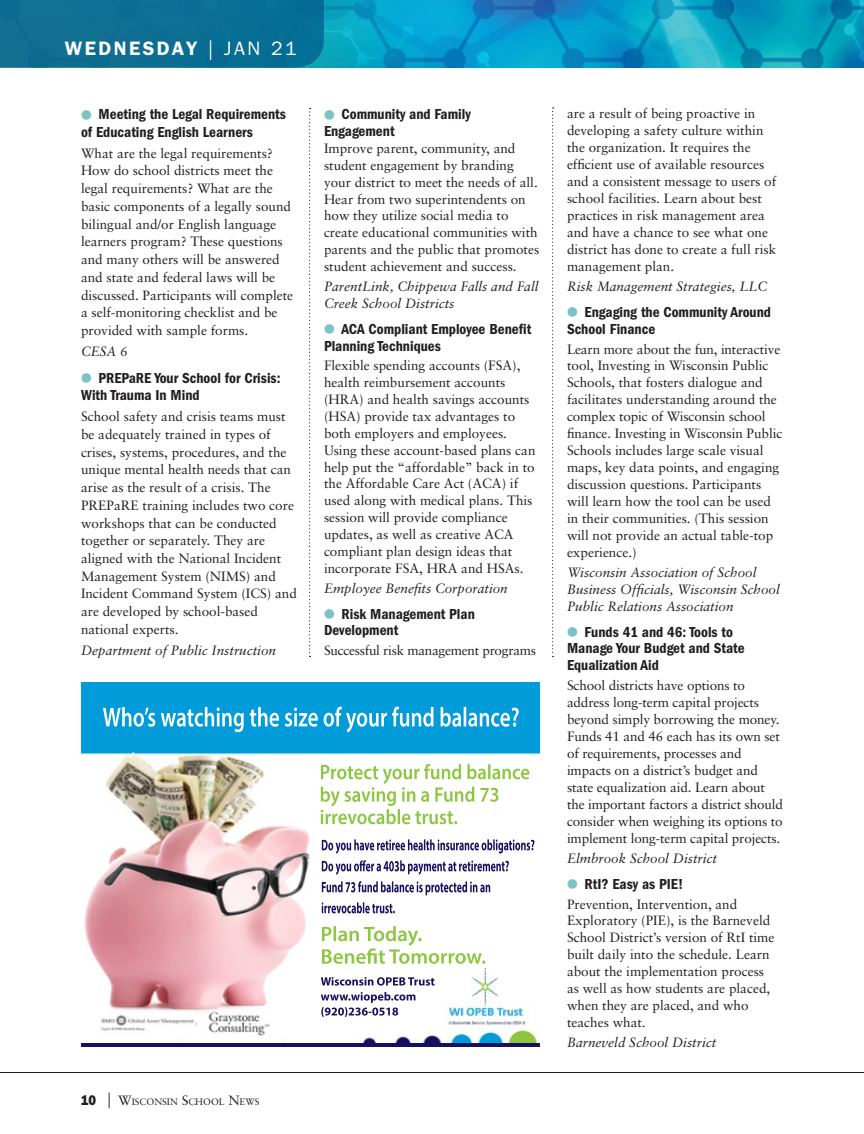
<style>
.page{position:relative;width:864px;height:1134px;background:#fff}
.page>*{position:absolute;margin:0;border:0;box-sizing:border-box;transform-origin:0 0}
.t1{font:600 19.5px "Franklin Gothic";letter-spacing:.125em;color:#fff}
.t2{font:600 condensed 15px/16.8px "Franklin Gothic";color:#231f20}
.t3{font:13.5px/17px "Sabon";color:#231f20}
.t4{font:italic 13.5px/17px "Sabon";color:#231f20}
.t5{font:13.5px "Sabon";letter-spacing:-.02em;color:#231f20}
.t6{font:9.45px "Sabon";color:#231f20}
.s1{font-weight:400}
.s2{font-family:"Franklin Gothic";font-weight:800;font-size:14.1px}
.s3{font-size:20.25px}
.s4{font-size:13.5px}
</style>
<div class="page">
<svg style="left:552px;top:107px;width:2px;height:550px"></svg>
<svg style="left:309px;top:108px;width:2px;height:549px"></svg>
<img style="left:81px;top:682px;width:459px;height:45px">
<img style="left:81px;top:727px;width:459px;height:317px">
<img style="left:81px;top:1044px;width:459px;height:3px">
<svg style="left:252px;top:886px;width:4px;height:4px"></svg>
<img style="left:324px;top:0;width:540px;height:67px">
<svg style="left:0;top:0;width:324px;height:68px;background:#0c6f93"></svg>
<hr style="left:0;top:1072px;width:864px;height:1px;background:#231f20">
<h1 class="t1" style="left:65px;top:37px;width:234px">WEDNESDAY <span class="s1">| JAN 21</span></h1>
<p class="t2" style="left:81px;top:106px;width:207px;line-height:17.7px;text-indent:18px">Meeting the Legal Requirements of Educating English Learners</p>
<p class="t3" style="left:81px;top:144px;width:214px;line-height:17.7px">What are the legal requirements?<br>How do school districts meet the legal requirements? What are the basic components of a legally sound bilingual and/or English language learners program? These questions and many others will be answered and state and federal laws will be discussed. Participants will complete a self-monitoring checklist and be provided with sample forms.</p>
<p class="t4" style="left:81px;top:343px;width:48px">CESA 6</p>
<p class="t2" style="left:81px;top:369px;width:201px;line-height:17.7px;text-indent:18px">PREPaRE Your School for Crisis:<br>With Trauma In Mind</p>
<p class="t3" style="left:81px;top:407px;width:217px;line-height:17.7px">School safety and crisis teams must be adequately trained in types of crises, systems, procedures, and the unique mental health needs that can arise as the result of a crisis. The<br>PREPaRE training includes two core workshops that can be conducted together or separately. They are aligned with the National Incident<br>Management System (NIMS) and<br>Incident Command System (ICS) and are developed by school-based national experts.</p>
<p class="t4" style="left:81px;top:642px;width:197px">Department of Public Instruction</p>
<p class="t2" style="left:324px;top:106px;width:148px;text-indent:18px">Community and Family<br>Engagement</p>
<p class="t3" style="left:324px;top:140px;width:217px">Improve parent, community, and student engagement by branding your district to meet the needs of all.<br>Hear from two superintendents on how they utilize social media to create educational communities with parents and the public that promotes student achievement and success.</p>
<p class="t4" style="left:324px;top:278px;width:216px">ParentLink, Chippewa Falls and Fall<br>Creek School Districts</p>
<p class="t2" style="left:324px;top:320px;width:209px;text-indent:18px">ACA Compliant Employee Benefit<br>Planning Techniques</p>
<p class="t3" style="left:324px;top:357px;width:213px">Flexible spending accounts (FSA), health reimbursement accounts (HRA) and health savings accounts (HSA) provide tax advantages to both employers and employees.<br>Using these account-based plans can help put the “affordable” back in to the Affordable Care Act (ACA) if used along with medical plans. This session will provide compliance updates, as well as creative ACA compliant plan design ideas that incorporate FSA, HRA and HSAs.</p>
<p class="t4" style="left:324px;top:579px;width:185px">Employee Benefits Corporation</p>
<p class="t2" style="left:324px;top:605px;width:152px;text-indent:18px">Risk Management Plan<br>Development</p>
<p class="t5" style="left:324px;top:643px;width:214px">Successful risk management programs</p>
<p class="t6" style="left:81px;top:1097px;width:180px"><span class="s2">10</span> <span class="s3">|</span> <span class="s4">W</span>ISCONSIN <span class="s4">S</span>CHOOL <span class="s4">N</span>EWS</p>
<p class="t3" style="left:567px;top:105px;width:211px">are a result of being proactive in developing a safety culture within the organization. It requires the efficient use of available resources and a consistent message to users of school facilities. Learn about best practices in risk management area and have a chance to see what one district has done to create a full risk management plan.</p>
<p class="t4" style="left:567px;top:278px;width:202px">Risk Management Strategies, LLC</p>
<p class="t2" style="left:567px;top:303px;width:206px;text-indent:18px">Engaging the Community Around<br>School Finance</p>
<p class="t3" style="left:567px;top:340px;width:217px">Learn more about the fun, interactive tool, Investing in Wisconsin Public Schools, that fosters dialogue and facilitates understanding around the complex topic of Wisconsin school finance. Investing in Wisconsin Public Schools includes large scale visual maps, key data points, and engaging discussion questions. Participants will learn how the tool can be used in their communities. (This session will not provide an actual table-top experience.)</p>
<p class="t4" style="left:567px;top:563px;width:214px">Wisconsin Association of School<br>Business Officials, Wisconsin School<br>Public Relations Association</p>
<p class="t2" style="left:567px;top:623px;width:179px;text-indent:18px">Funds 41 and 46: Tools to<br>Manage Your Budget and State<br>Equalization Aid</p>
<p class="t3" style="left:567px;top:677px;width:218px">School districts have options to address long-term capital projects beyond simply borrowing the money.<br>Funds 41 and 46 each has its own set of requirements, processes and impacts on a district’s budget and state equalization aid. Learn about the important factors a district should consider when weighing its options to implement long-term capital projects.</p>
<p class="t4" style="left:567px;top:849px;width:152px">Elmbrook School District</p>
<p class="t2" style="left:585px;top:875px;width:100px">RtI? Easy as PIE!</p>
<p class="t3" style="left:567px;top:895px;width:209px">Prevention, Intervention, and<br>Exploratory (PIE), is the Barneveld<br>School District’s version of RtI time built daily into the schedule. Learn about the implementation process as well as how students are placed, when they are placed, and who teaches what.</p>
<p class="t4" style="left:567px;top:1034px;width:151px">Barneveld School District</p>
</div>
